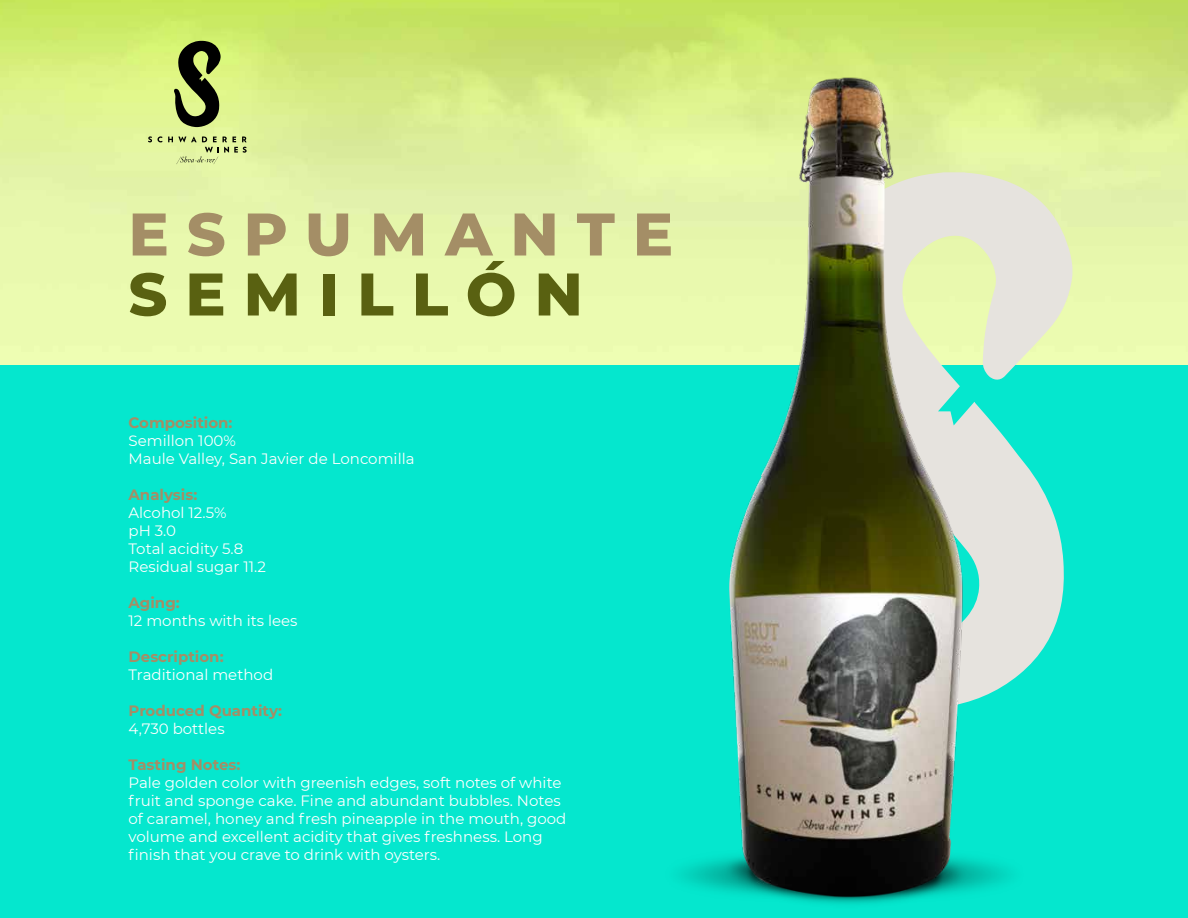
<style>
.page{position:relative;width:1188px;height:918px;background:#fff}
.page>*{position:absolute;margin:0;border:0;box-sizing:border-box;transform-origin:0 0}
.t1{font:800 60px "Montserrat";letter-spacing:.3em;color:#a48e66}
.t2{font:800 60px "Montserrat";letter-spacing:.3em;color:#596111}
.t3{font:15px/18px "Montserrat";color:#fff}
.t4{font:700 15px "Montserrat";color:#a48e66}
</style>
<div class="page">
<div style="left:0;top:358px;width:1188px;height:560px;background:#05e7ce"></div>
<img style="left:0;top:0;width:436px;height:364px">
<img style="left:436px;top:0;width:752px;height:904px">
<svg style="left:174px;top:41px;width:47px;height:86px"></svg>
<svg style="left:148px;top:136px;width:14px;height:6px"></svg>
<svg style="left:168px;top:136px;width:79px;height:28px"></svg>
<h1 class="t1" style="left:129px;top:190px;width:546px">ESPUMANTE</h1>
<h1 class="t2" style="left:129px;top:250px;width:456px">SEMILLÓN</h1>
<p class="t4" style="left:129px;top:412px;width:106px">Composition:</p>
<p class="t3" style="left:129px;top:431px;width:288px">Semillon 100%<br>Maule Valley, San Javier de Loncomilla</p>
<p class="t4" style="left:129px;top:484px;width:70px">Analysis:</p>
<p class="t3" style="left:129px;top:503px;width:139px">Alcohol 12.5%<br>pH 3.0<br>Total acidity 5.8<br>Residual sugar 11.2</p>
<p class="t4" style="left:129px;top:592px;width:53px">Aging:</p>
<p class="t3" style="left:129px;top:611px;width:171px">12 months with its lees</p>
<p class="t4" style="left:129px;top:646px;width:97px">Description:</p>
<p class="t3" style="left:129px;top:665px;width:146px">Traditional method</p>
<p class="t4" style="left:129px;top:700px;width:155px">Produced Quantity:</p>
<p class="t3" style="left:129px;top:719px;width:98px">4,730 bottles</p>
<p class="t4" style="left:129px;top:754px;width:113px">Tasting Notes:</p>
<p class="t3" style="left:129px;top:773px;width:439px">Pale golden color with greenish edges, soft notes of white fruit and sponge cake. Fine and abundant bubbles. Notes of caramel, honey and fresh pineapple in the mouth, good volume and excellent acidity that gives freshness. Long finish that you crave to drink with oysters.</p>
</div>
